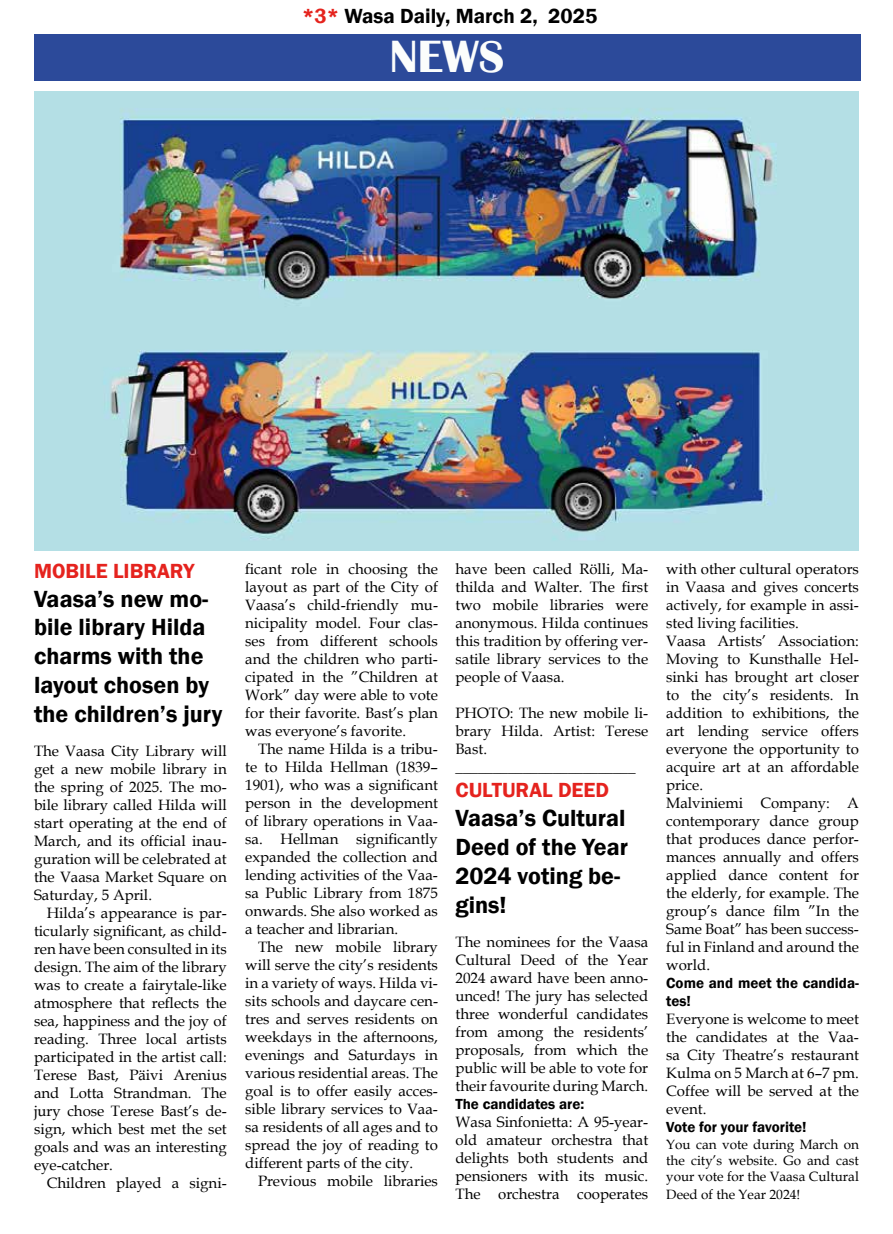
<style>
.page{position:relative;width:893px;height:1234px;background:#fff}
.page>*{position:absolute;margin:0;border:0;box-sizing:border-box;transform-origin:0 0}
.t1{font:700 46.5px "Britannic";color:#fbfdfc}
.t2{font:600 24px/28.8px "Franklin Gothic";color:#000}
.t3{font:600 21px "Franklin Gothic";color:#e5231e}
.t4{font:600 21px "Franklin Gothic";color:#000}
.t5{font:15px/18px "Book Antiqua";color:#000;text-align:justify}
.t6{font:600 15px/18px "Franklin Gothic";color:#000}
.t7{font:13.5px/16.2px "Book Antiqua";color:#000;text-align:justify}
.s1{color:#e5231d}
</style>
<div class="page">
<div style="left:34px;top:34px;width:826px;height:47px;background:#2c4a9a"></div>
<img style="left:34px;top:91px;width:825px;height:460px">
<h3 class="t4" style="left:302px;top:3px;width:297px"><span class="s1">*3*</span> Wasa Daily, March 2, 2025</h3>
<h1 class="t1" style="left:390px;top:30px;width:116px">NEWS</h1>
<h3 class="t3" style="left:34px;top:557px;width:162px">MOBILE LIBRARY</h3>
<h2 class="t2" style="left:34px;top:584px;width:190px">Vaasa’s new mo&shy;bile library Hilda charms with the layout chosen by the children’s jury</h2>
<p class="t5" style="left:34px;top:741px;width:194px">The Vaasa City Library will get a new mobile library in the spring of 2025. The mo&shy;bile library called Hilda will start operating at the end of March, and its official inau&shy;guration will be celebrated at the Vaasa Market Square on Saturday, 5 April.</p>
<p class="t5" style="left:34px;top:903px;width:194px;text-indent:13px">Hilda’s appearance is par&shy;ticularly significant, as child&shy;ren have been consulted in its design. The aim of the library was to create a fairytale-like atmosphere that reflects the sea, happiness and the joy of reading. Three local artists participated in the artist call:<br>Terese Bast, Päivi Arenius and Lotta Strandman. The jury chose Terese Bast’s de&shy;sign, which best met the set goals and was an interesting eye-catcher.</p>
<p class="t5" style="left:47px;top:1173px;width:181px">Children played a signi-</p>
<p class="t5" style="left:245px;top:559px;width:194px">ficant role in choosing the layout as part of the City of Vaasa’s child-friendly mu&shy;nicipality model. Four clas&shy;ses from different schools and the children who parti&shy;cipated in the ”Children at Work” day were able to vote for their favorite. Bast’s plan was everyone’s favorite.</p>
<p class="t5" style="left:245px;top:739px;width:194px;text-indent:13px">The name Hilda is a tribu&shy;te to Hilda Hellman (1839– 1901), who was a significant person in the development of library operations in Vaa&shy;sa. Hellman significantly expanded the collection and lending activities of the Vaa&shy;sa Public Library from 1875 onwards. She also worked as a teacher and librarian.</p>
<p class="t5" style="left:245px;top:937px;width:194px;text-indent:13px">The new mobile library will serve the city’s residents in a variety of ways. Hilda vi&shy;sits schools and daycare cen&shy;tres and serves residents on weekdays in the afternoons, evenings and Saturdays in various residential areas. The goal is to offer easily acces&shy;sible library services to Vaa&shy;sa residents of all ages and to spread the joy of reading to different parts of the city.</p>
<p class="t5" style="left:258px;top:1171px;width:181px">Previous mobile libraries</p>
<p class="t5" style="left:455px;top:559px;width:194px">have been called Rölli, Ma&shy;thilda and Walter. The first two mobile libraries were anonymous. Hilda continues this tradition by offering ver&shy;satile library services to the people of Vaasa.</p>
<p class="t5" style="left:455px;top:703px;width:194px;text-align:left">PHOTO: The new mobile li&shy;brary Hilda. Artist: Terese<br>Bast. ________________________</p>
<h3 class="t3" style="left:455px;top:777px;width:155px">CULTURAL DEED</h3>
<h2 class="t2" style="left:455px;top:803px;width:174px">Vaasa’s Cultural<br>Deed of the Year<br>2024 voting be&shy;gins!</h2>
<p class="t5" style="left:455px;top:932px;width:194px">The nominees for the Vaasa Cultural Deed of the Year 2024 award have been anno&shy;unced! The jury has selected three wonderful candidates from among the residents’ proposals, from which the public will be able to vote for their favourite during March.</p>
<p class="t6" style="left:455px;top:1094px;width:130px">The candidates are:</p>
<p class="t5" style="left:455px;top:1112px;width:194px">Wasa Sinfonietta: A 95-year&shy;old amateur orchestra that delights both students and pensioners with its music.<br>The orchestra cooperates</p>
<p class="t5" style="left:666px;top:559px;width:194px;text-align:left">with other cultural operators in Vaasa and gives concerts actively, for example in assi&shy;sted living facilities.<br>Vaasa Artists’ Association:<br>Moving to Kunsthalle Hel&shy;sinki has brought art closer to the city’s residents. In addition to exhibitions, the art lending service offers everyone the opportunity to acquire art at an affordable price.<br>Malviniemi Company: A contemporary dance group that produces dance perfor&shy;mances annually and offers applied dance content for the elderly, for example. The group’s dance film ”In the<br>Same Boat” has been success&shy;ful in Finland and around the world.</p>
<p class="t6" style="left:666px;top:974px;width:194px">Come and meet the candida&shy;tes!</p>
<p class="t5" style="left:666px;top:1009px;width:194px">Everyone is welcome to meet the candidates at the Vaa&shy;sa City Theatre’s restaurant Kulma on 5 March at 6–7 pm.<br>Coffee will be served at the event.</p>
<p class="t6" style="left:666px;top:1118px;width:142px">Vote for your favorite!</p>
<p class="t7" style="left:666px;top:1135px;width:194px">You can vote during March on the city’s website. Go and cast your vote for the Vaasa Cultural</p>
<p class="t7" style="left:666px;top:1185px;width:136px">Deed of the Year 2024!</p>
</div>
